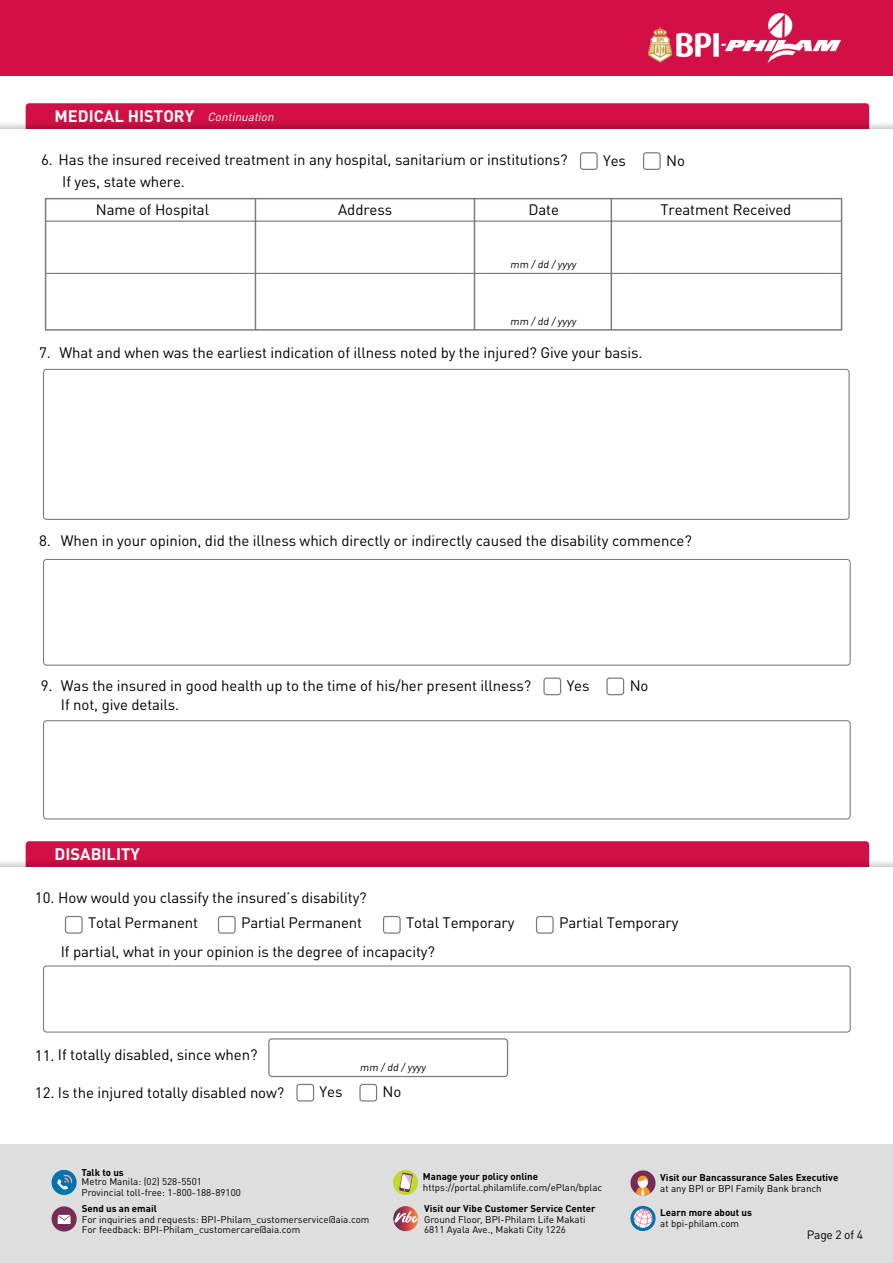
<style>
.page{position:relative;width:893px;height:1263px;background:#fff}
.page>*{position:absolute;margin:0;border:0;box-sizing:border-box;transform-origin:0 0}
.t1{font:700 16.5px "DINOT";color:#fff}
.t2{font:15px/19.5px "DINOT";letter-spacing:-.01em;color:#000}
.t3{font:12px "DINOT";letter-spacing:-.02em;color:#000}
.t4{font:10.35px "DINOT";color:#000}
.t5{font:9.75px/10.2px "DINOT";color:#000}
.t6{font:700 9.75px "DINOT";color:#000}
.s1{font-weight:400;font-style:italic;font-size:11.7px}
</style>
<div class="page">
<div style="left:65px;top:916px;width:18px;height:18px;border:1px solid #7e7772;border-radius:3px"></div>
<div style="left:218px;top:916px;width:18px;height:18px;border:1px solid #7e7772;border-radius:3px"></div>
<div style="left:383px;top:916px;width:18px;height:18px;border:1px solid #7e7772;border-radius:3px"></div>
<div style="left:536px;top:916px;width:18px;height:18px;border:1px solid #7e7772;border-radius:3px"></div>
<div style="left:26px;top:841px;width:843px;height:17px;background:#d31045"></div>
<svg style="left:0;top:858px;width:893px;height:9px;background:#c41b49"></svg>
<div style="left:268px;top:1038px;width:240px;height:39px;border:1px solid #7e7772;border-radius:3px"></div>
<div style="left:43px;top:369px;width:807px;height:151px;border:1px solid #7e7772;border-radius:3px"></div>
<div style="left:43px;top:559px;width:808px;height:107px;border:1px solid #7e7772;border-radius:3px"></div>
<div style="left:43px;top:720px;width:808px;height:99px;border:1px solid #7e7772;border-radius:3px"></div>
<div style="left:43px;top:965px;width:808px;height:67px;border:1px solid #7e7772;border-radius:3px"></div>
<div style="left:26px;top:103px;width:843px;height:17px;background:#d31045"></div>
<svg style="left:0;top:120px;width:893px;height:9px;background:#c41a49"></svg>
<div style="left:0;top:1144px;width:893px;height:119px;background:#dedede"></div>
<div style="left:0;top:0;width:893px;height:76px;background:#d31045"></div>
<img style="left:648px;top:14px;width:192px;height:48px">
<svg style="left:630px;top:1170px;width:26px;height:25px"></svg>
<svg style="left:51px;top:1169px;width:26px;height:26px"></svg>
<svg style="left:51px;top:1206px;width:26px;height:26px"></svg>
<svg style="left:393px;top:1169px;width:26px;height:26px"></svg>
<svg style="left:630px;top:1205px;width:26px;height:26px"></svg>
<img style="left:633px;top:1208px;width:20px;height:20px;border-radius:10px">
<img style="left:393px;top:1206px;width:26px;height:25px">
<div style="left:580px;top:152px;width:18px;height:18px;border:1px solid #7e7772;border-radius:3px"></div>
<div style="left:643px;top:152px;width:18px;height:18px;border:1px solid #7e7772;border-radius:3px"></div>
<div style="left:543px;top:677px;width:18px;height:18px;border:1px solid #7e7772;border-radius:3px"></div>
<div style="left:606px;top:677px;width:18px;height:18px;border:1px solid #7e7772;border-radius:3px"></div>
<div style="left:296px;top:1084px;width:18px;height:17px;border:1px solid #7e7772;border-radius:3px"></div>
<div style="left:359px;top:1084px;width:18px;height:17px;border:1px solid #7e7772;border-radius:3px"></div>
<div style="left:45px;top:198px;width:797px;height:133px;border:1px solid #7e7772"></div>
<hr style="left:46px;top:273px;width:796px;height:1px;background:#7e7772">
<hr style="left:255px;top:199px;width:1px;height:131px;background:#7e7772">
<hr style="left:474px;top:199px;width:1px;height:131px;background:#7e7772">
<hr style="left:611px;top:199px;width:1px;height:131px;background:#7e7772">
<hr style="left:46px;top:221px;width:796px;height:1px;background:#7e7772">
<p class="t1" style="left:54px;top:106px;width:224px">MEDICAL HISTORY <span class="s1">Continuation</span></p>
<p class="t2" style="left:62px;top:148px;width:507px;line-height:22.5px;text-indent:-21px">6. Has the insured received treatment in any hospital, sanitarium or institutions?<br>If yes, state where.</p>
<p class="t2" style="left:603px;top:150px;width:24px">Yes</p>
<p class="t2" style="left:666px;top:150px;width:20px">No</p>
<p class="t2" style="left:96px;top:200px;width:115px">Name of Hospital</p>
<p class="t2" style="left:338px;top:200px;width:55px">Address</p>
<p class="t2" style="left:660px;top:200px;width:133px">Treatment Received</p>
<p class="t2" style="left:528px;top:200px;width:32px">Date</p>
<p class="t4" style="left:510px;top:258px;width:69px">mm / dd / yyyy</p>
<p class="t2" style="left:39px;top:343px;width:13px">7.</p>
<p class="t4" style="left:510px;top:315px;width:69px">mm / dd / yyyy</p>
<p class="t2" style="left:59px;top:343px;width:585px">What and when was the earliest indication of illness noted by the injured? Give your basis.</p>
<p class="t2" style="left:39px;top:530px;width:654px">8. When in your opinion, did the illness which directly or indirectly caused the disability commence?</p>
<p class="t2" style="left:41px;top:676px;width:13px">9.</p>
<p class="t2" style="left:61px;top:675px;width:472px">Was the insured in good health up to the time of his/her present illness?<br>If not, give details.</p>
<p class="t2" style="left:567px;top:676px;width:24px">Yes</p>
<p class="t2" style="left:630px;top:676px;width:20px">No</p>
<p class="t1" style="left:54px;top:844px;width:87px">DISABILITY</p>
<p class="t2" style="left:35px;top:888px;width:333px">10. How would you classify the insured’s disability?</p>
<p class="t2" style="left:88px;top:913px;width:112px">Total Permanent</p>
<p class="t2" style="left:241px;top:913px;width:123px">Partial Permanent</p>
<p class="t2" style="left:406px;top:913px;width:110px">Total Temporary</p>
<p class="t2" style="left:559px;top:913px;width:121px">Partial Temporary</p>
<p class="t2" style="left:61px;top:942px;width:376px">If partial, what in your opinion is the degree of incapacity?</p>
<p class="t2" style="left:35px;top:1045px;width:224px">11. If totally disabled, since when?</p>
<p class="t2" style="left:35px;top:1082px;width:251px">12. Is the injured totally disabled now?</p>
<p class="t4" style="left:360px;top:1060px;width:69px">mm / dd / yyyy</p>
<p class="t2" style="left:320px;top:1082px;width:24px">Yes</p>
<p class="t2" style="left:383px;top:1082px;width:20px">No</p>
<p class="t6" style="left:82px;top:1166px;width:44px">Talk to us</p>
<p class="t5" style="left:82px;top:1176px;width:122px">Metro Manila: (02) 528-5501</p>
<p class="t5" style="left:82px;top:1187px;width:161px">Provincial toll-free: 1-800-188-89100</p>
<p class="t6" style="left:423px;top:1170px;width:117px">Manage your policy online</p>
<p class="t5" style="left:423px;top:1182px;width:181px">https://portal.philamlife.com/ePlan/bplac</p>
<p class="t6" style="left:82px;top:1202px;width:77px">Send us an email</p>
<p class="t5" style="left:82px;top:1213px;width:289px">For inquiries and requests: BPI-Philam_customerservice@aia.com<br>For feedback: BPI-Philam_customercare@aia.com</p>
<p class="t6" style="left:424px;top:1202px;width:173px">Visit our Vibe Customer Service Center</p>
<p class="t5" style="left:424px;top:1214px;width:163px">Ground Floor, BPI-Philam Life Makati<br>6811 Ayala Ave., Makati City 1226</p>
<p class="t6" style="left:660px;top:1171px;width:180px">Visit our Bancassurance Sales Executive</p>
<p class="t5" style="left:660px;top:1183px;width:163px">at any BPI or BPI Family Bank branch</p>
<p class="t6" style="left:660px;top:1206px;width:93px">Learn more about us</p>
<p class="t5" style="left:660px;top:1218px;width:80px">at bpi-philam.com</p>
<p class="t3" style="left:807px;top:1227px;width:58px">Page 2 of 4</p>
</div>
